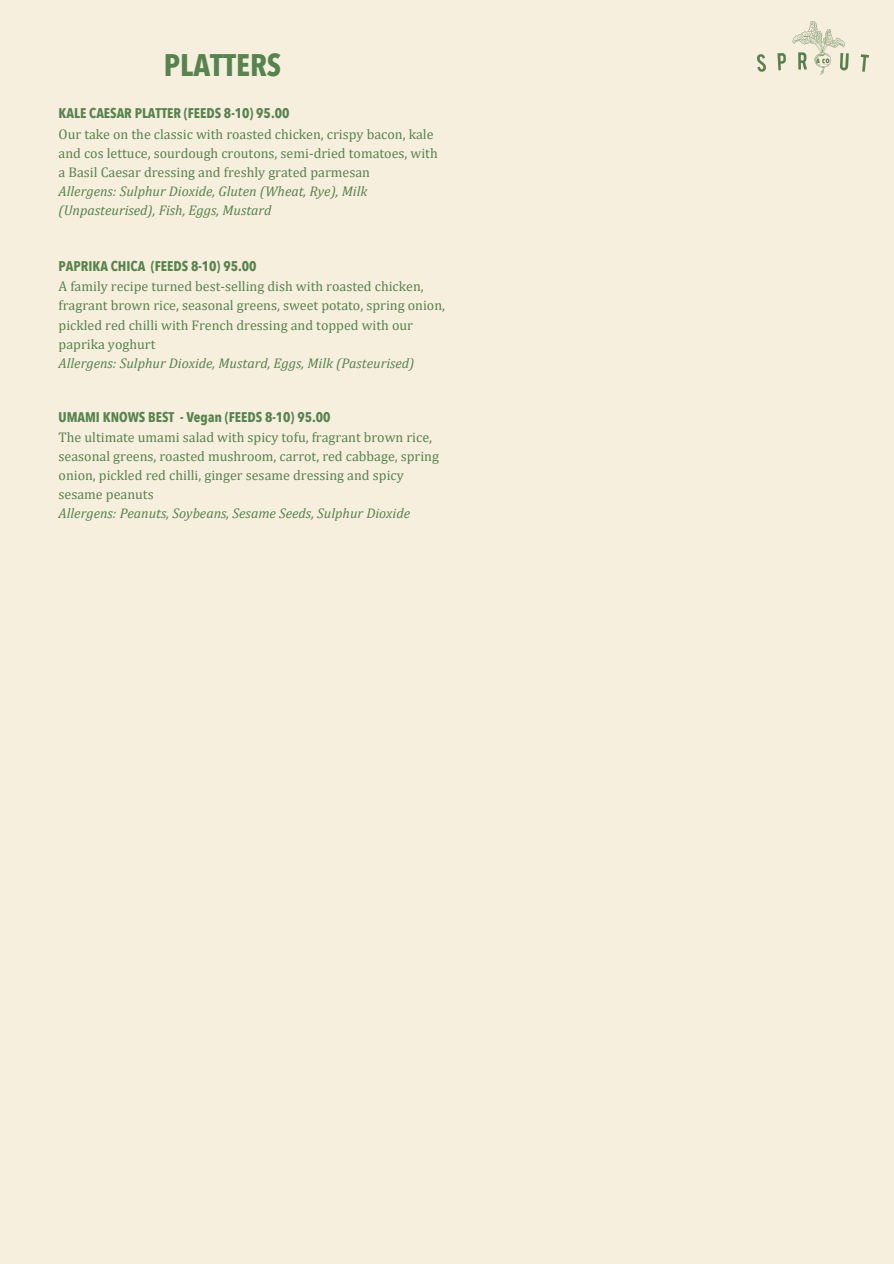
<style>
.page{position:relative;width:894px;height:1264px;background:#fff}
.page>*{position:absolute;margin:0;border:0;box-sizing:border-box;transform-origin:0 0}
.t1{font:700 31.2px "Avenir Next Condensed";color:#55844d}
.t2{font:13.95px/19.2px "Cambria";color:#55844d}
.t3{font:italic 13.95px/19.2px "Cambria";color:#55844d}
.t4{font:700 13.95px "Avenir Next Condensed";color:#55844d}
</style>
<div class="page">
<div style="left:0;top:0;width:893px;height:1263px;background:#f7efde"></div>
<img style="left:757px;top:22px;width:110px;height:52px">
<h1 class="t1" style="left:164px;top:45px;width:119px">PLATTERS</h1>
<p class="t4" style="left:59px;top:104px;width:232px">KALE CAESAR PLATTER (FEEDS 8-10) 95.00</p>
<p class="t2" style="left:59px;top:124px;width:380px">Our take on the classic with roasted chicken, crispy bacon, kale and cos lettuce, sourdough croutons, semi-dried tomatoes, with a Basil Caesar dressing and freshly grated parmesan</p>
<p class="t3" style="left:59px;top:181px;width:310px">Allergens: Sulphur Dioxide, Gluten (Wheat, Rye), Milk (Unpasteurised), Fish, Eggs, Mustard</p>
<p class="t4" style="left:59px;top:257px;width:199px">PAPRIKA CHICA (FEEDS 8-10) 95.00</p>
<p class="t2" style="left:59px;top:276px;width:388px">A family recipe turned best-selling dish with roasted chicken, fragrant brown rice, seasonal greens, sweet potato, spring onion, pickled red chilli with French dressing and topped with our paprika yoghurt</p>
<p class="t3" style="left:59px;top:353px;width:357px">Allergens: Sulphur Dioxide, Mustard, Eggs, Milk (Pasteurised)</p>
<p class="t4" style="left:59px;top:408px;width:273px">UMAMI KNOWS BEST - Vegan (FEEDS 8-10) 95.00</p>
<p class="t2" style="left:59px;top:427px;width:382px">The ultimate umami salad with spicy tofu, fragrant brown rice, seasonal greens, roasted mushroom, carrot, red cabbage, spring onion, pickled red chilli, ginger sesame dressing and spicy sesame peanuts</p>
<p class="t3" style="left:59px;top:504px;width:353px">Allergens: Peanuts, Soybeans, Sesame Seeds, Sulphur Dioxide</p>
</div>
